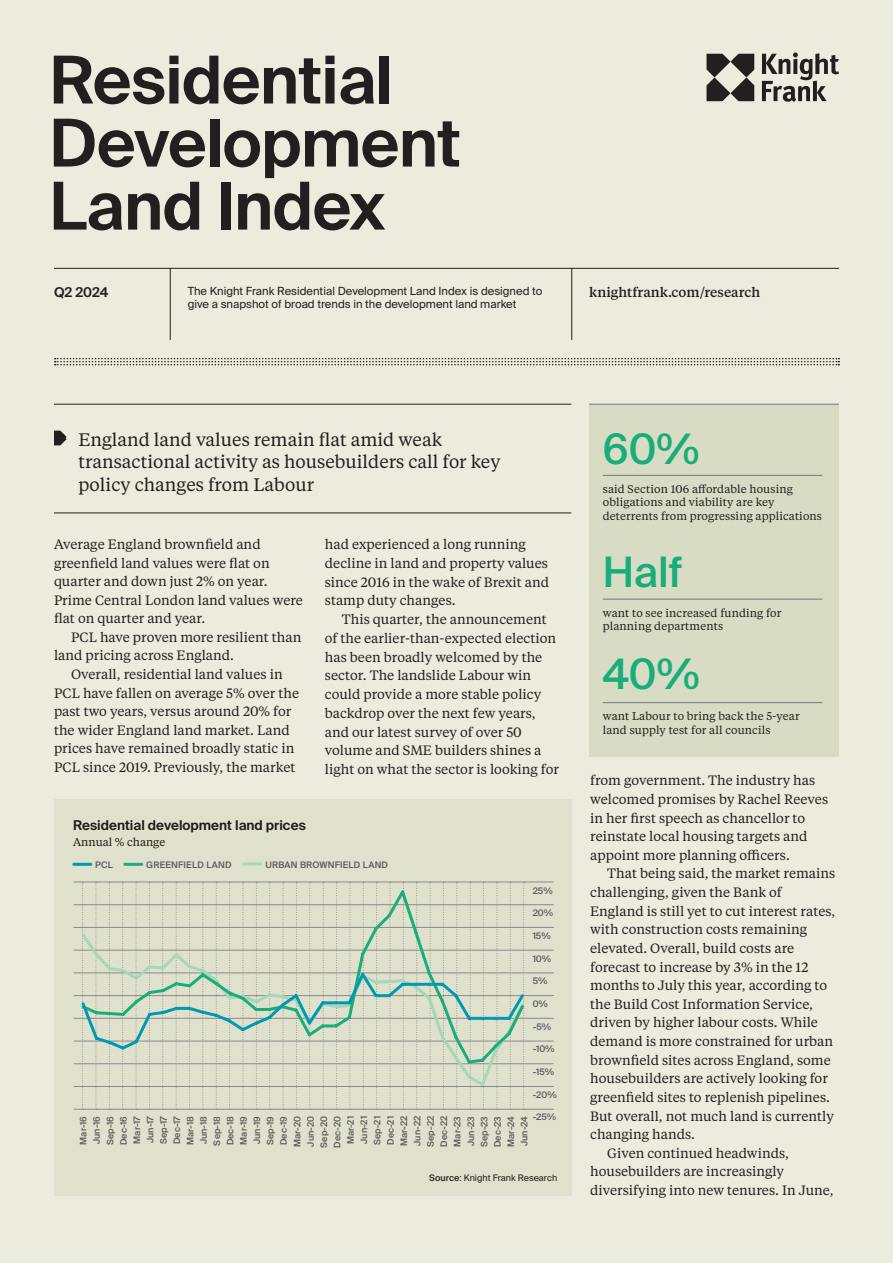
<style>
.page{position:relative;width:893px;height:1263px;background:#ebecdd}
.page>*{position:absolute;margin:0;border:0;box-sizing:border-box;transform-origin:0 0}
.t1{font:600 66px/63px "Suisse Intl";letter-spacing:-.01em;color:#231f20}
.t2{font:500 42px "Suisse Intl";color:#19ae79}
.t3{font:18px/22.5px "Tiempos Text";color:#231f20}
.t4{font:13.5px/18.6px "Tiempos Text";color:#231f20}
.t5{font:600 13.5px "Suisse Intl";color:#231f20}
.t6{font:500 13.5px "Tiempos Text";color:#231f20}
.t7{font:11.25px/13.5px "Tiempos Text";letter-spacing:.01em;color:#231f20}
.t8{font:11.25px "Suisse Intl";color:#231f20}
.t9{font:500 9px/13.4px "Suisse Intl";color:#57585a;text-align:center}
.t10{font:500 9px "Suisse Intl";letter-spacing:.025em;color:#57585a}
.t11{font:9px "Suisse Intl";color:#231f20}
.s1{font-weight:500}
</style>
<div class="page">
<svg style="left:706px;top:54px;width:48px;height:47px"></svg>
<svg style="left:762px;top:53px;width:77px;height:49px"></svg>
<hr style="left:54px;top:268px;width:785px;height:1px;background:#231f20">
<hr style="left:170px;top:268px;width:1px;height:72px;background:#231f20">
<hr style="left:571px;top:268px;width:1px;height:72px;background:#231f20">
<svg style="left:55px;top:358px;width:784px;height:7px"></svg>
<hr style="left:54px;top:513px;width:517px;height:1px;background:#231f20">
<hr style="left:54px;top:404px;width:517px;height:1px;background:#231f20">
<svg style="left:54px;top:431px;width:13px;height:14px"></svg>
<div style="left:54px;top:800px;width:517px;height:396px;background:#dfe1cc"></div>
<hr style="left:74px;top:863px;width:17px;height:3px;background:#0099b4">
<hr style="left:125px;top:863px;width:17px;height:3px;background:#19ae79">
<hr style="left:244px;top:862px;width:17px;height:3px;background:#a5d7b8">
<div style="left:589px;top:404px;width:250px;height:352px;background:#d9dcc4"></div>
<hr style="left:589px;top:404px;width:250px;height:1px;background:#757679">
<hr style="left:603px;top:475px;width:219px;height:1px;background:#757679">
<hr style="left:603px;top:702px;width:219px;height:1px;background:#757679">
<hr style="left:603px;top:599px;width:219px;height:1px;background:#757679">
<hr style="left:74px;top:1086px;width:480px;height:1px;background:#8b8a8d">
<hr style="left:74px;top:1109px;width:480px;height:1px;background:#8b8a8d">
<hr style="left:74px;top:1063px;width:480px;height:1px;background:#8b8a8d">
<hr style="left:74px;top:1041px;width:480px;height:1px;background:#8b8a8d">
<hr style="left:74px;top:1018px;width:480px;height:1px;background:#8b8a8d">
<hr style="left:74px;top:995px;width:480px;height:1px;background:#8b8a8d">
<hr style="left:74px;top:972px;width:480px;height:1px;background:#8b8a8d">
<hr style="left:74px;top:950px;width:480px;height:1px;background:#8b8a8d">
<hr style="left:74px;top:904px;width:480px;height:1px;background:#8b8a8d">
<hr style="left:74px;top:927px;width:480px;height:1px;background:#8b8a8d">
<hr style="left:74px;top:882px;width:480px;height:1px;background:#8b8a8d">
<svg style="left:79px;top:881px;width:448px;height:229px"></svg>
<h1 class="t1" style="left:50px;top:49px;width:413px">Residential<br>Development<br>Land Index</h1>
<p class="t5" style="left:54px;top:284px;width:56px">Q2 2024</p>
<p class="t8" style="left:188px;top:284px;width:356px">The Knight Frank Residential Development Land Index is designed to</p>
<p class="t6" style="left:589px;top:283px;width:173px">knightfrank.com/research</p>
<p class="t8" style="left:188px;top:298px;width:330px">give a snapshot of broad trends in the development land market</p>
<h3 class="t3" style="left:78px;top:427px;width:423px">England land values remain flat amid weak transactional activity as housebuilders call for key policy changes from Labour</h3>
<p class="t4" style="left:54px;top:534px;width:250px">Average England brownfield and greenfield land values were flat on quarter and down just 2% on year.<br>Prime Central London land values were flat on quarter and year.</p>
<p class="t4" style="left:54px;top:627px;width:249px;text-indent:17px">PCL have proven more resilient than land pricing across England.</p>
<p class="t4" style="left:54px;top:664px;width:247px;text-indent:17px">Overall, residential land values in PCL have fallen on average 5% over the past two years, versus around 20% for the wider England land market. Land prices have remained broadly static in PCL since 2019. Previously, the market</p>
<p class="t5" style="left:73px;top:818px;width:234px">Residential development land prices</p>
<p class="t7" style="left:73px;top:835px;width:94px">Annual % change</p>
<p class="t4" style="left:325px;top:534px;width:226px">had experienced a long running decline in land and property values since 2016 in the wake of Brexit and stamp duty changes.</p>
<p class="t4" style="left:325px;top:609px;width:236px;text-indent:17px">This quarter, the announcement of the earlier-than-expected election has been broadly welcomed by the sector. The landslide Labour win could provide a more stable policy backdrop over the next few years, and our latest survey of over 50 volume and SME builders shines a light on what the sector is looking for</p>
<p class="t9" style="left:95px;top:858px;width:19px">PCL</p>
<p class="t10" style="left:146px;top:860px;width:87px">GREENFIELD LAND</p>
<p class="t10" style="left:265px;top:859px;width:124px">URBAN BROWNFIELD LAND</p>
<p class="t9" style="left:533px;top:884px;width:21px">25%</p>
<p class="t9" style="left:533px;top:906px;width:22px">20%</p>
<p class="t9" style="left:533px;top:929px;width:19px">15%</p>
<p class="t9" style="left:533px;top:952px;width:20px">10%</p>
<p class="t9" style="left:533px;top:974px;width:16px">5%</p>
<p class="t9" style="left:533px;top:997px;width:17px">0%</p>
<p class="t9" style="left:533px;top:1020px;width:20px">-5%</p>
<p class="t9" style="left:533px;top:1042px;width:23px">-10%</p>
<p class="t9" style="left:533px;top:1065px;width:23px">-15%</p>
<p class="t9" style="left:533px;top:1088px;width:25px">-20%</p>
<p class="t9" style="left:533px;top:1110px;width:25px">-25%</p>
<p class="t9" style="left:77px;top:1148px;width:33px;rotate:-90deg">Mar-16<br>Jun-16<br>Sep-16<br>Dec-16<br>Mar-17<br>Jun-17<br>Sep-17<br>Dec-17<br>Mar-18<br>Jun-18<br>Sep-18<br>Dec-18<br>Mar-19<br>Jun-19<br>Sep-19<br>Dec-19<br>Mar-20<br>Jun-20<br>Sep-20<br>Dec-20<br>Mar-21<br>Jun-21<br>Sep-21<br>Dec-21<br>Mar-22<br>Jun-22<br>Sep-22<br>Dec-22<br>Mar-23<br>Jun-23<br>Sep-23<br>Dec-23<br>Mar-24<br>Jun-24</p>
<p class="t11" style="left:429px;top:1172px;width:130px"><span class="s1">Source</span>: Knight Frank Research</p>
<h2 class="t2" style="left:603px;top:424px;width:98px">60%</h2>
<p class="t7" style="left:603px;top:482px;width:221px">said Section 106 affordable housing obligations and viability are key deterrents from progressing applications</p>
<h2 class="t2" style="left:603px;top:548px;width:81px">Half</h2>
<p class="t7" style="left:603px;top:605px;width:180px">want to see increased funding for planning departments</p>
<h2 class="t2" style="left:603px;top:649px;width:99px">40%</h2>
<p class="t7" style="left:603px;top:709px;width:198px">want Labour to bring back the 5-year land supply test for all councils</p>
<p class="t4" style="left:590px;top:771px;width:239px">from government. The industry has welcomed promises by Rachel Reeves in her first speech as chancellor to reinstate local housing targets and appoint more planning officers.</p>
<p class="t4" style="left:607px;top:864px;width:229px">That being said, the market remains</p>
<p class="t4" style="left:590px;top:882px;width:193px">challenging, given the Bank of</p>
<p class="t4" style="left:590px;top:901px;width:247px">England is still yet to cut interest rates,</p>
<p class="t4" style="left:590px;top:920px;width:218px">with construction costs remaining</p>
<p class="t4" style="left:590px;top:938px;width:205px">elevated. Overall, build costs are</p>
<p class="t4" style="left:590px;top:957px;width:220px">forecast to increase by 3% in the 12</p>
<p class="t4" style="left:590px;top:975px;width:238px">months to July this year, according to</p>
<p class="t4" style="left:590px;top:994px;width:224px">the Build Cost Information Service,</p>
<p class="t4" style="left:590px;top:1013px;width:229px">driven by higher labour costs. While</p>
<p class="t4" style="left:590px;top:1031px;width:244px">demand is more constrained for urban</p>
<p class="t4" style="left:590px;top:1050px;width:242px">brownfield sites across England, some</p>
<p class="t4" style="left:590px;top:1068px;width:239px">housebuilders are actively looking for</p>
<p class="t4" style="left:590px;top:1087px;width:241px">greenfield sites to replenish pipelines.</p>
<p class="t4" style="left:590px;top:1106px;width:245px">But overall, not much land is currently</p>
<p class="t4" style="left:590px;top:1124px;width:106px">changing hands.</p>
<p class="t4" style="left:607px;top:1143px;width:183px">Given continued headwinds,</p>
<p class="t4" style="left:590px;top:1162px;width:195px">housebuilders are increasingly</p>
<p class="t4" style="left:590px;top:1180px;width:245px">diversifying into new tenures. In June,</p>
</div>
